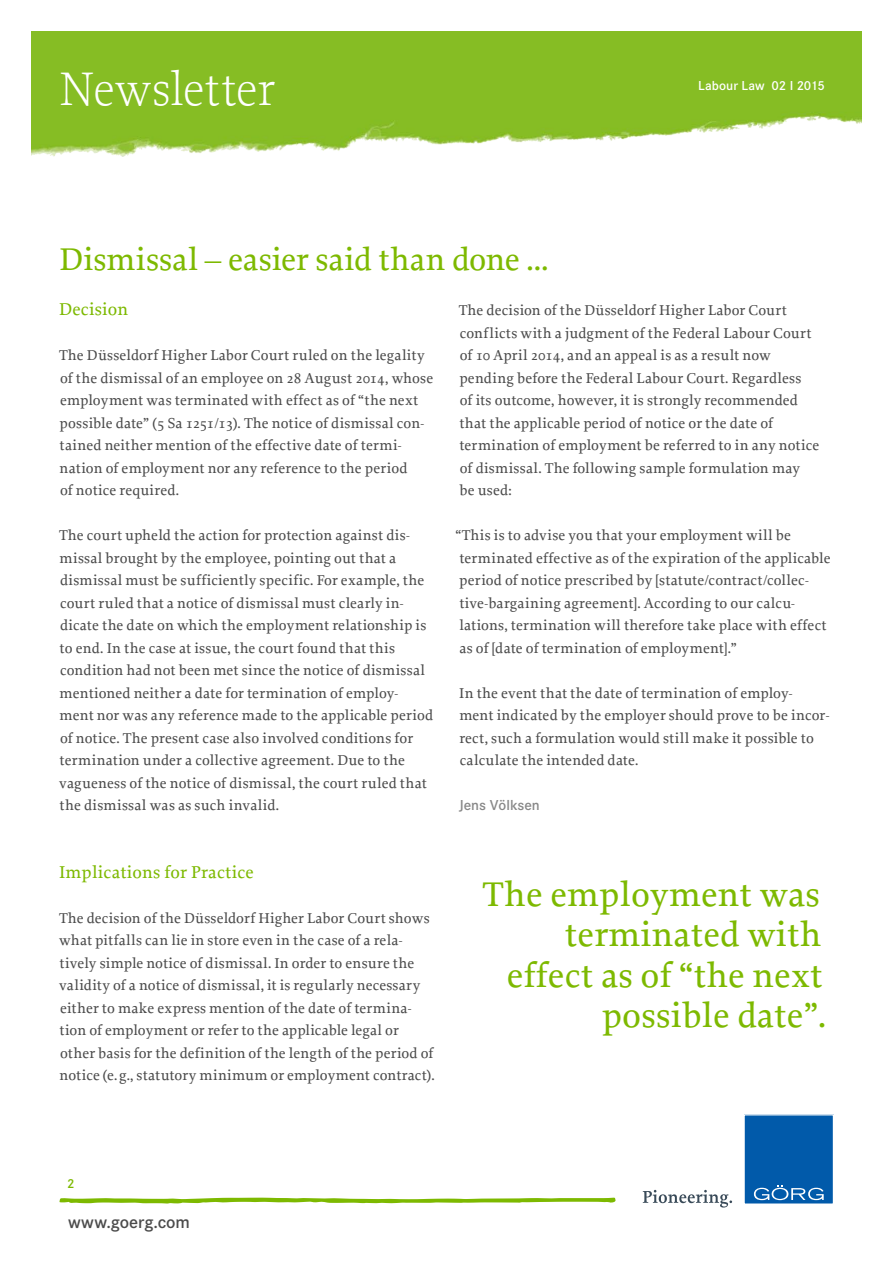
<style>
.page{position:relative;width:893px;height:1263px;background:#fff}
.page>*{position:absolute;margin:0;border:0;box-sizing:border-box;transform-origin:0 0}
.t1{font:300 49.5px "Proforma";letter-spacing:-.01em;color:#fff}
.t2{font:500 36px/40.5px "Proforma";letter-spacing:.005em;color:#7db900;text-align:right}
.t3{font:500 33px "Proforma";color:#7db900}
.t4{font:500 18px "Proforma";letter-spacing:.01em;color:#7db900}
.t5{font:600 18px "Corporate S";letter-spacing:-.005em;color:#4b4b4b}
.t6{font:500 15px/22.5px "Proforma";letter-spacing:.01em;color:#4b4b4b}
.t7{font:600 15px "Corporate S";color:#888}
.t8{font:600 13.5px "Corporate S";letter-spacing:.005em;color:#fff}
.t9{font:600 13.5px "Corporate S";color:#7db900}
</style>
<div class="page">
<img style="left:32px;top:32px;width:829px;height:125px">
<svg style="left:59px;top:1197px;width:557px;height:7px"></svg>
<div style="left:744px;top:1115px;width:89px;height:89px;background:#015aaa"></div>
<svg style="left:754px;top:1185px;width:70px;height:15px"></svg>
<svg style="left:643px;top:1190px;width:89px;height:17px"></svg>
<h1 class="t1" style="left:60px;top:59px;width:217px">Newsletter</h1>
<p class="t8" style="left:698px;top:78px;width:128px">Labour Law 02 I 2015</p>
<h3 class="t3" style="left:59px;top:239px;width:491px">Dismissal – easier said than done …</h3>
<p class="t4" style="left:59px;top:298px;width:71px">Decision</p>
<p class="t6" style="left:59px;top:344px;width:376px">The Düsseldorf Higher Labor Court ruled on the legality of the dismissal of an employee on 28 August 2014, whose employment was terminated with effect as of “the next possible date” (5 Sa 1251/13). The notice of dismissal con&shy;tained neither mention of the effective date of termi&shy;nation of employment nor any reference to the period<br>of notice required.</p>
<p class="t6" style="left:59px;top:524px;width:376px">The court upheld the action for protection against dis&shy;missal brought by the employee, pointing out that a dismissal must be sufficiently specific. For example, the court ruled that a notice of dismissal must clearly in&shy;dicate the date on which the employment relationship is to end. In the case at issue, the court found that this condition had not been met since the notice of dismissal mentioned neither a date for termination of employ&shy;ment nor was any reference made to the applicable period of notice. The present case also involved conditions for termination under a collective agreement. Due to the vagueness of the notice of dismissal, the court ruled that the dismissal was as such invalid.</p>
<p class="t4" style="left:59px;top:861px;width:196px">Implications for Practice</p>
<p class="t6" style="left:59px;top:906px;width:377px">The decision of the Düsseldorf Higher Labor Court shows what pitfalls can lie in store even in the case of a rela&shy;tively simple notice of dismissal. In order to ensure the validity of a notice of dismissal, it is regularly necessary either to make express mention of the date of termina&shy;tion of employment or refer to the applicable legal or other basis for the definition of the length of the period of notice (e. g., statutory minimum or employment contract).</p>
<p class="t6" style="left:459px;top:299px;width:362px">The decision of the Düsseldorf Higher Labor Court conflicts with a judgment of the Federal Labour Court of 10 April 2014, and an appeal is as a result now pending before the Federal Labour Court. Regardless<br>of its outcome, however, it is strongly recommended that the applicable period of notice or the date of termination of employment be referred to in any notice of dismissal. The following sample formulation may<br>be used:</p>
<p class="t6" style="left:455px;top:524px;width:377px">“This is to advise you that your employment will be terminated effective as of the expiration of the applicable period of notice prescribed by [statute/contract/collec&shy;tive-bargaining agreement]. According to our calcu&shy;lations, termination will therefore take place with effect as of [date of termination of employment].”</p>
<p class="t6" style="left:459px;top:681px;width:372px">In the event that the date of termination of employ&shy;ment indicated by the employer should prove to be incor&shy;rect, such a formulation would still make it possible to calculate the intended date.</p>
<p class="t7" style="left:459px;top:796px;width:82px">Jens Völksen</p>
<h2 class="t2" style="left:483px;top:873px;width:345px">The employment was terminated with effect as of “the next possible date”.</h2>
<p class="t9" style="left:67px;top:1175px;width:9px">2</p>
<p class="t5" style="left:68px;top:1212px;width:123px">www.goerg.com</p>
</div>
